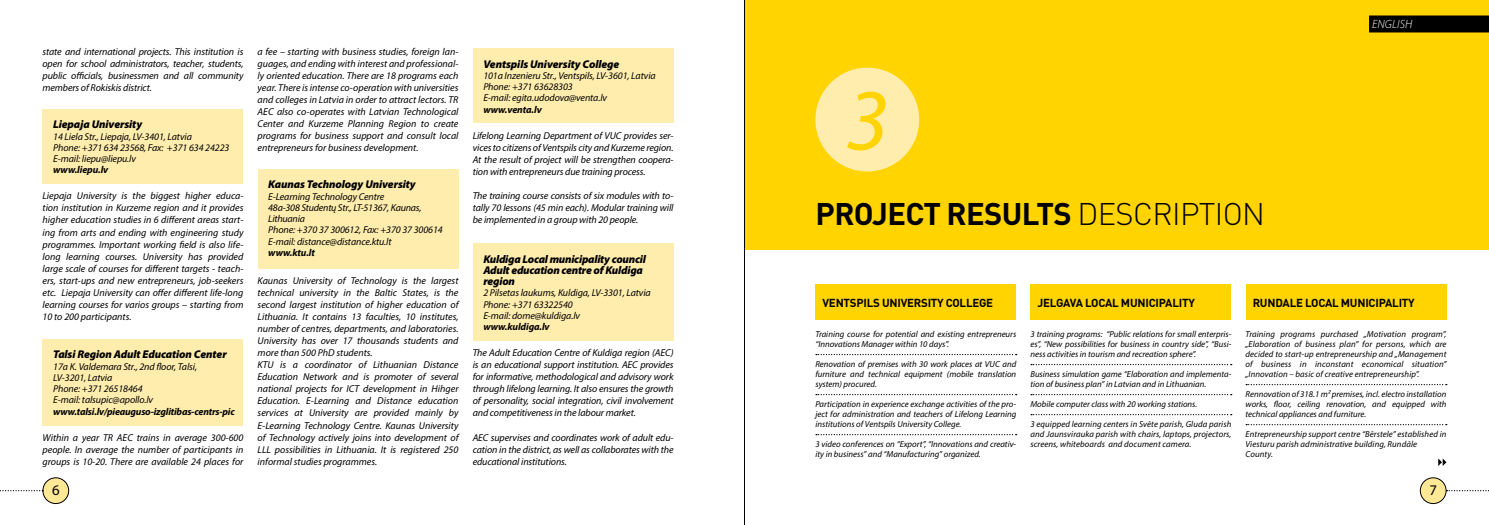
<style>
.page{position:relative;width:1489px;height:525px;background:#fff}
.page>*{position:absolute;margin:0;border:0;box-sizing:border-box;transform-origin:0 0}
.t1{font:italic 87.62px "Myriad Pro";color:#ffd400}
.t2{font:700 30.88px "DIN Pro";letter-spacing:-.02em;color:#000}
.t3{font:14.75px "Myriad Pro";color:#000}
.t4{font:italic 300 12px "Myriad Pro";letter-spacing:.01em;color:#fff}
.t5{font:700 11.5px "DIN Pro";letter-spacing:-.02em;color:#000}
.t6{font:italic 900 11.25px/11.2px "Myriad Pro";letter-spacing:-.01em;color:#000}
.t7{font:italic 10px/12px "Myriad Pro";letter-spacing:-.005em;color:#000;text-align:justify}
.t8{font:italic 700 10px "Myriad Pro";letter-spacing:-.015em;color:#000}
.t9{font:italic 8.75px/10px "Myriad Pro";color:#000;text-align:justify}
.s1{font-weight:300}
</style>
<div class="page">
<div style="left:43px;top:109px;width:200px;height:75px;background:#ffedae"></div>
<div style="left:43px;top:339px;width:200px;height:86px;background:#ffedae"></div>
<div style="left:257px;top:169px;width:201px;height:99px;background:#ffedae"></div>
<div style="left:472px;top:48px;width:201px;height:75px;background:#ffedae"></div>
<div style="left:472px;top:243px;width:201px;height:97px;background:#ffedae"></div>
<svg style="left:1438px;top:458px;width:8px;height:8px"></svg>
<div style="left:744px;top:0;width:744px;height:250px;background:#ffd400"></div>
<div style="left:815px;top:68px;width:104px;height:103px;background:#ffedae;border-radius:50%"></div>
<div style="left:1030px;top:284px;width:201px;height:35px;background:#ffd400"></div>
<svg style="left:1031px;top:364px;width:200px;height:1px"></svg>
<svg style="left:1031px;top:394px;width:200px;height:1px"></svg>
<svg style="left:1031px;top:414px;width:200px;height:1px"></svg>
<svg style="left:1246px;top:384px;width:200px;height:1px"></svg>
<svg style="left:1246px;top:424px;width:200px;height:1px"></svg>
<div style="left:1245px;top:284px;width:201px;height:35px;background:#ffd400"></div>
<svg style="left:816px;top:354px;width:200px;height:1px"></svg>
<svg style="left:816px;top:394px;width:200px;height:1px"></svg>
<svg style="left:816px;top:434px;width:200px;height:1px"></svg>
<div style="left:815px;top:284px;width:201px;height:35px;background:#ffd400"></div>
<div style="left:1420px;top:477px;width:25px;height:26px;background:#ffe997;border-radius:50%"></div>
<div style="left:1419px;top:477px;width:27px;height:26px;border:1px solid #000;border-radius:50%"></div>
<div style="left:43px;top:477px;width:26px;height:26px;background:#ffe997;border-radius:50%"></div>
<div style="left:42px;top:477px;width:27px;height:26px;border:1px solid #000;border-radius:50%"></div>
<svg style="left:0;top:490px;width:43px;height:1px"></svg>
<hr style="left:744px;top:0;width:1px;height:524px;background:#000">
<svg style="left:1446px;top:490px;width:43px;height:1px"></svg>
<div style="left:1368px;top:16px;width:120px;height:16px;background:#000"></div>
<p class="t7" style="left:43px;top:45px;width:202px">state and international projects. This institution is open for school administrators, teacher, students, public officials, businessmen and all community members of Rokiskis district.</p>
<p class="t6" style="left:53px;top:119px;width:90px">Liepaja University</p>
<p class="t7" style="left:53px;top:130px;width:178px;line-height:11.2px;text-align:left">14 Liela Str., Liepaja, LV-3401, Latvia<br>Phone: +371 634 23568, Fax: +371 634 24223<br>E-mail: liepu@liepu.lv</p>
<p class="t8" style="left:53px;top:163px;width:57px">www.liepu.lv</p>
<p class="t7" style="left:43px;top:190px;width:202px">Liepaja University is the biggest higher educa&shy;tion institution in Kurzeme region and it provides higher education studies in 6 different areas start&shy;ing from arts and ending with engineering study programmes. Important working field is also life&shy;long learning courses. University has provided large scale of courses for different targets - teach&shy;ers, start-ups and new entrepreneurs, job-seekers etc. Liepaja University can offer different life-long learning courses for varios groups – starting from 10 to 200 participants.</p>
<p class="t6" style="left:53px;top:349px;width:175px">Talsi Region Adult Education Center</p>
<p class="t7" style="left:53px;top:360px;width:145px;line-height:11.2px;text-align:left">17a K. Valdemara Str., 2nd floor, Talsi,<br>LV-3201, Latvia<br>Phone: +371 26518464<br>E-mail: talsupic@apollo.lv</p>
<p class="t8" style="left:53px;top:404px;width:183px">www.talsi.lv/pieauguso-izglitibas-centrs-pic</p>
<p class="t7" style="left:43px;top:431px;width:202px">Within a year TR AEC trains in average 300-600 people. In average the number of participants in groups is 10-20. There are available 24 places for</p>
<p class="t7" style="left:257px;top:45px;width:202px">a fee – starting with business studies, foreign lan&shy;guages, and ending with interest and professional&shy;ly oriented education. There are 18 programs each year. There is intense co-operation with universities and colleges in Latvia in order to attract lectors. TR AEC also co-operates with Latvian Technological Center and Kurzeme Planning Region to create programs for business support and consult local entrepreneurs for business development.</p>
<p class="t6" style="left:268px;top:179px;width:149px">Kaunas Technology University</p>
<p class="t7" style="left:268px;top:190px;width:176px;line-height:11.2px;text-align:left">E-Learning Technology Centre<br>48a-308 Studentų Str., LT-51367, Kaunas,<br>Lithuania<br>Phone: +370 37 300612, Fax: +370 37 300614<br>E-mail: distance@distance.ktu.lt</p>
<p class="t8" style="left:268px;top:246px;width:48px">www.ktu.lt</p>
<p class="t7" style="left:257px;top:274px;width:202px;text-align:left">Kaunas University of Technology is the largest technical university in the Baltic States, is the second largest institution of higher education of Lithuania. It contains 13 faculties, 10 institutes, number of centres, departments, and laboratories.<br>University has over 17 thousands students and more than 500 PhD students.<br>KTU is a coordinator of Lithuanian Distance Education Network and is promoter of several national projects for ICT development in Hihger Education. E-Learning and Distance education services at University are provided mainly by E-Learning Technology Centre. Kaunas University of Technology actively joins into development of LLL possibilities in Lithuania. It is registered 250 informal studies programmes.</p>
<p class="t6" style="left:483px;top:58px;width:138px">Ventspils University College</p>
<p class="t7" style="left:483px;top:70px;width:174px;line-height:11.2px;text-align:left">101a Inzenieru Str., Ventspils, LV-3601, Latvia<br>Phone: +371 63628303<br>E-mail: egita.udodova@venta.lv</p>
<p class="t8" style="left:483px;top:103px;width:60px">www.venta.lv</p>
<p class="t7" style="left:472px;top:129px;width:202px">Lifelong Learning Department of VUC provides ser&shy;vices to citizens of Ventspils city and Kurzeme region.<br>At the result of project will be strengthen coopera&shy;tion with entrepreneurs due training process.</p>
<p class="t7" style="left:472px;top:190px;width:202px">The training course consists of six modules with to&shy;tally 70 lessons (45 min each). Modular training will be implemented in a group with 20 people.</p>
<p class="t6" style="left:483px;top:253px;width:164px">Kuldiga Local municipality council<br>Adult education centre of Kuldiga region</p>
<p class="t7" style="left:483px;top:287px;width:169px;line-height:11.2px;text-align:left">2 Pilsetas laukums, Kuldiga, LV-3301, Latvia<br>Phone: +371 63322540<br>E-mail: dome@kuldiga.lv</p>
<p class="t8" style="left:483px;top:320px;width:68px">www.kuldiga.lv</p>
<p class="t7" style="left:472px;top:346px;width:202px">The Adult Education Centre of Kuldiga region (AEC) is an educational support institution. AEC provides for informative, methodological and advisory work through lifelong learning. It also ensures the growth of personality, social integration, civil involvement and competitiveness in the labour market.</p>
<p class="t7" style="left:472px;top:431px;width:202px">AEC supervises and coordinates work of adult edu&shy;cation in the district, as well as collaborates with the educational institutions.</p>
<h1 class="t1" style="left:845px;top:66px;width:45px">3</h1>
<h2 class="t2" style="left:815px;top:193px;width:451px">PROJECT RESULTS <span class="s1">DESCRIPTION</span></h2>
<p class="t4" style="left:1371px;top:18px;width:42px">ENGLISH</p>
<p class="t5" style="left:822px;top:295px;width:172px">VENTSPILS UNIVERSITY COLLEGE</p>
<p class="t9" style="left:815px;top:328px;width:202px">Training course for potential and existing entrepreneurs “Innovations Manager within 10 days”.</p>
<p class="t9" style="left:815px;top:358px;width:202px">Renovation of premises with 30 work places at VUC and furniture and technical equipment (mobile translation system) procured.</p>
<p class="t9" style="left:815px;top:398px;width:202px">Participation in experience exchange activities of the pro&shy;ject for administration and teachers of Lifelong Learning institutions of Ventspils University College.</p>
<p class="t9" style="left:815px;top:438px;width:202px">3 video conferences on “Export”, “Innovations and creativ&shy;ity in business” and “Manufacturing” organized.</p>
<p class="t5" style="left:1037px;top:295px;width:159px">JELGAVA LOCAL M UNICIPALITY</p>
<p class="t9" style="left:1030px;top:328px;width:202px">3 training programs: “Public relations for small enterpris&shy;es”, “New possibilities for business in country side”, “Busi&shy;ness activities in tourism and recreation sphere”.</p>
<p class="t9" style="left:1030px;top:368px;width:202px">Business simulation game “Elaboration and implementa&shy;tion of business plan” in Latvian and in Lithuanian.</p>
<p class="t9" style="left:1030px;top:398px;width:168px">Mobile computer class with 20 working stations.</p>
<p class="t9" style="left:1030px;top:418px;width:202px">3 equipped learning centers in Svēte parish, Gluda parish and Jaunsvirauka parish with chairs, laptops, projectors, screens, whiteboards and document camera.</p>
<p class="t5" style="left:1252px;top:295px;width:164px">RUNDALE LOCAL M UNICIPALITY</p>
<p class="t9" style="left:1245px;top:328px;width:202px">Training programs purchased „Motivation program”, „Elaboration of business plan” for persons, which are decided to start-up entrepreneurship and „Management of business in inconstant economical situation” „Innovation – basic of creative entrepreneurship”.</p>
<p class="t9" style="left:1245px;top:388px;width:202px">Rennovation of 318.1 m² premises, incl. electro installation works, floor, ceiling renovation, and equipped with technical appliances and furniture.</p>
<p class="t9" style="left:1245px;top:428px;width:202px;text-align:left">Entrepreneurship support centre “Bērstele” established in<br>Viesturu parish administrative building, Rundāle<br>County.</p>
<h3 class="t3" style="left:52px;top:481px;width:9px">6</h3>
<h3 class="t3" style="left:1429px;top:481px;width:9px">7</h3>
</div>
